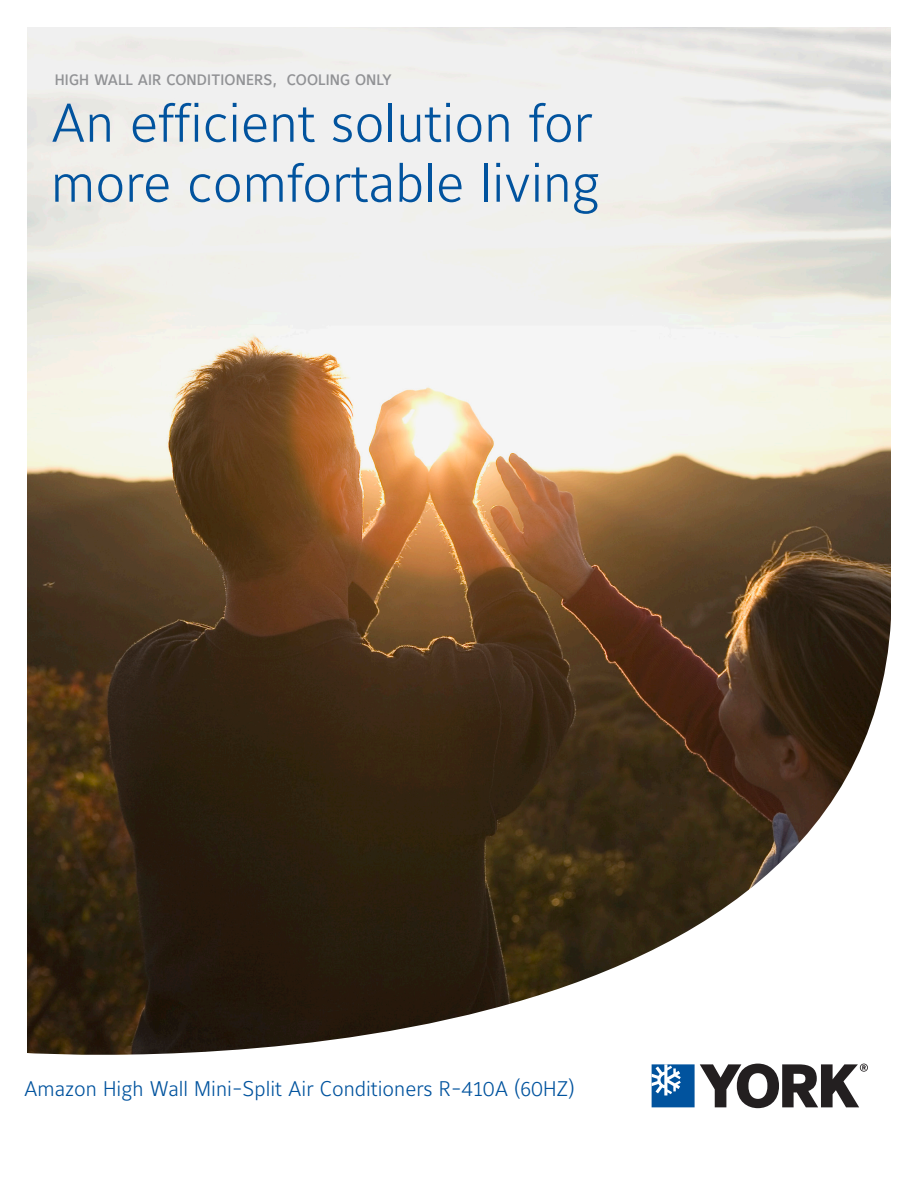
<style>
.page{position:relative;width:918px;height:1188px;background:#fff}
.page>*{position:absolute;margin:0;border:0;box-sizing:border-box;transform-origin:0 0}
.t1{font:54px/60px "Maurea Light Lf";color:#01539e}
.t2{font:21px "Maurea Light Lf";color:#01539e}
.t3{font:15px "Maurea Medium Lf";letter-spacing:.01em;color:#919295}
</style>
<div class="page">
<img style="left:27px;top:27px;width:864px;height:1028px">
<svg style="left:652px;top:1064px;width:216px;height:44px"></svg>
<p class="t3" style="left:55px;top:71px;width:339px">HIGH WALL AIR CONDITIONERS, COOLING ONLY</p>
<p class="t1" style="left:51px;top:96px;width:551px">An efficient solution for more comfortable living</p>
<p class="t2" style="left:24px;top:1077px;width:552px">Amazon High Wall Mini-Split Air Conditioners R-410A (60HZ)</p>
</div>
